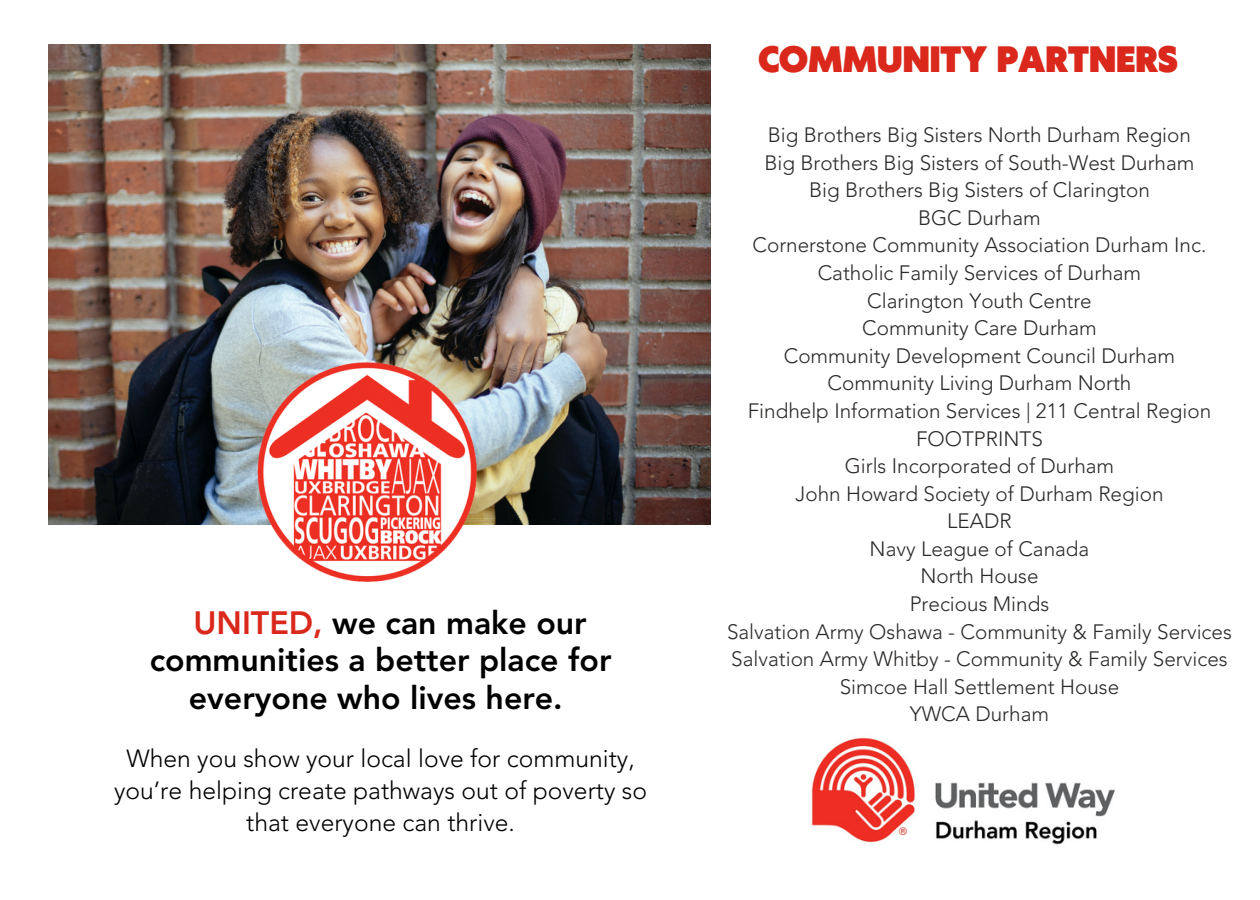
<style>
.page{position:relative;width:1260px;height:900px;background:#fff}
.page>*{position:absolute;margin:0;border:0;box-sizing:border-box;transform-origin:0 0}
.t1{font:900 34.5px "Klein Text";color:#da291c}
.t2{font:800 32px/37.5px "Avenir LT Std";color:#000;text-align:center}
.t3{font:300 24.75px/32px "Avenir LT Std";color:#000;text-align:center}
.t4{font:300 20.75px "Avenir LT Std";color:#2c2a29}
.s1{color:#da291c}
</style>
<div class="page">
<img style="left:48px;top:44px;width:662px;height:480px">
<img style="left:252px;top:359px;width:231px;height:223px">
<img style="left:811px;top:737px;width:304px;height:108px">
<p class="t2" style="left:150px;top:607px;width:463px"><span class="s1">UNITED,</span> we can make our communities a better place for everyone who lives here.</p>
<p class="t3" style="left:114px;top:745px;width:535px">When you show your local love for community, you’re helping create pathways out of poverty so that everyone can thrive.</p>
<p class="t1" style="left:758px;top:41px;width:421px">COMMUNITY PARTNERS</p>
<p class="t4" style="left:768px;top:126px;width:425px">Big Brothers Big Sisters North Durham Region</p>
<p class="t4" style="left:764px;top:154px;width:432px">Big Brothers Big Sisters of South-West Durham</p>
<p class="t4" style="left:809px;top:182px;width:342px">Big Brothers Big Sisters of Clarington</p>
<p class="t4" style="left:918px;top:209px;width:124px">BGC Durham</p>
<p class="t4" style="left:753px;top:237px;width:455px">Cornerstone Community Association Durham Inc.</p>
<p class="t4" style="left:818px;top:264px;width:325px">Catholic Family Services of Durham</p>
<p class="t4" style="left:867px;top:292px;width:226px">Clarington Youth Centre</p>
<p class="t4" style="left:862px;top:320px;width:236px">Community Care Durham</p>
<p class="t4" style="left:784px;top:347px;width:393px">Community Development Council Durham</p>
<p class="t4" style="left:827px;top:375px;width:305px">Community Living Durham North</p>
<p class="t4" style="left:748px;top:402px;width:465px">Findhelp Information Services | 211 Central Region</p>
<p class="t4" style="left:916px;top:430px;width:128px">FOOTPRINTS</p>
<p class="t4" style="left:845px;top:457px;width:271px">Girls Incorporated of Durham</p>
<p class="t4" style="left:795px;top:485px;width:370px">John Howard Society of Durham Region</p>
<p class="t4" style="left:947px;top:513px;width:66px">LEADR</p>
<p class="t4" style="left:870px;top:540px;width:221px">Navy League of Canada</p>
<p class="t4" style="left:920px;top:568px;width:120px">North House</p>
<p class="t4" style="left:910px;top:595px;width:141px">Precious Minds</p>
<p class="t4" style="left:727px;top:623px;width:506px">Salvation Army Oshawa - Community &amp; Family Services</p>
<p class="t4" style="left:731px;top:651px;width:498px">Salvation Army Whitby - Community &amp; Family Services</p>
<p class="t4" style="left:840px;top:678px;width:281px">Simcoe Hall Settlement House</p>
<p class="t4" style="left:910px;top:706px;width:141px">YWCA Durham</p>
</div>
